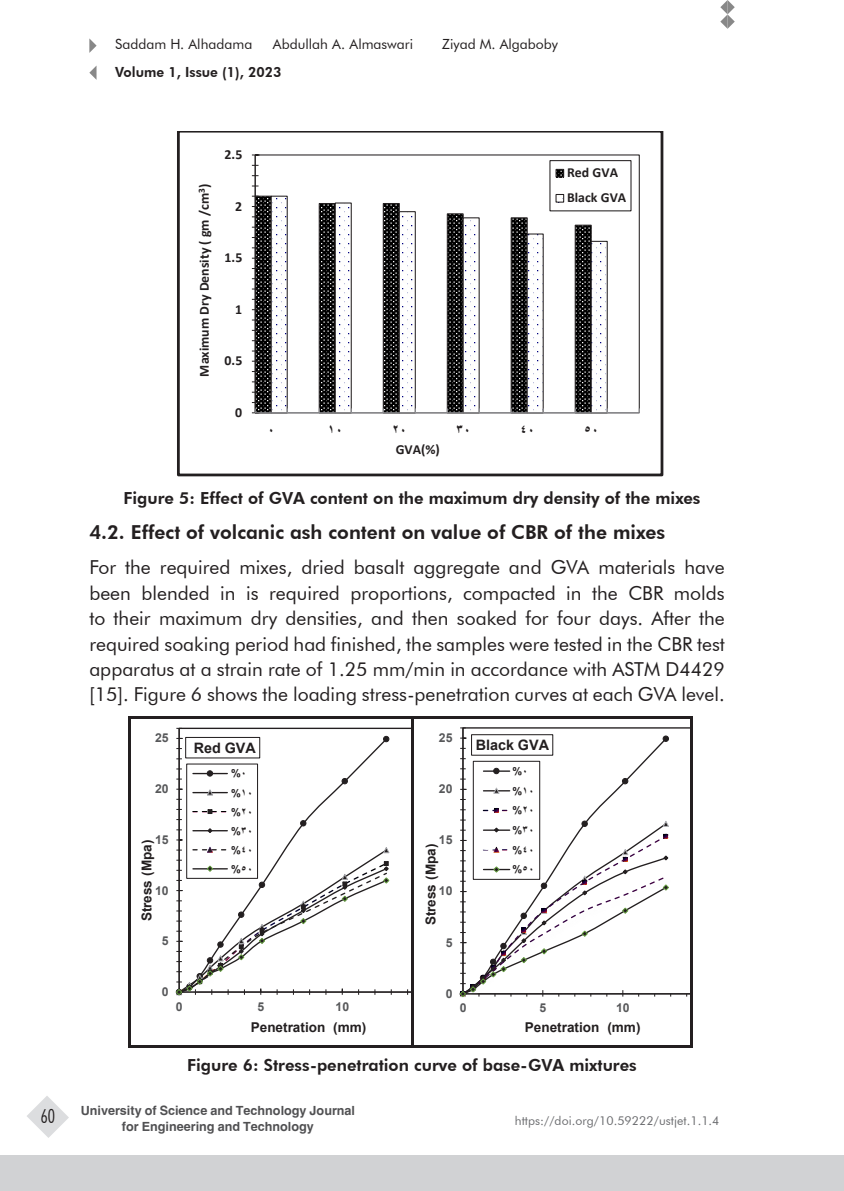
<style>
.page{position:relative;width:844px;height:1191px;background:#fff}
.page>*{position:absolute;margin:0;border:0;box-sizing:border-box;transform-origin:0 0}
.نص_الفقرات_انجليزي{font:19.25px/25.4px "Futura BT";color:#231f20;text-align:justify}
.نص_الفقرات_انجليزي-2{font:800 19.25px "Futura BT";color:#231f20}
.t1{font:300 condensed 19.25px "Futura BT";color:#231f20}
.عنوان_جدول_انجليزي{font:800 16.62px "Futura BT";color:#231f20}
.t2{font:14.53px/16.4px "Hacen Saudi Arabia";color:#505052;text-align:center}
.t3{font:700 14.35px "Arial";color:#231f20}
.t4{font:14px "Futura BT";color:#231f20}
.t5{font:800 14px "Futura BT";color:#231f20}
.t6{font:700 13.83px/25.2px "Calibri";color:#231f20}
.t7{font:700 13.83px "Arial";letter-spacing:.005em;color:#231f20}
.t8{font:700 13.47px "Arial";color:#231f20}
.t9{font:12.25px "Futura BT";letter-spacing:.005em;color:#6c6d70}
.t10{font:700 12.25px "Arial";letter-spacing:.005em;color:#57585a}
.t11{font:700 11.03px "Arial";color:#231f20}
.t12{font:700 10.85px/19.1px "Arial";letter-spacing:.005em;color:#231f20}
</style>
<div class="page">
<svg style="left:27px;top:1096px;width:42px;height:42px"></svg>
<svg style="left:89px;top:38px;width:8px;height:15px"></svg>
<svg style="left:89px;top:66px;width:7px;height:13px"></svg>
<svg style="left:720px;top:0;width:14px;height:29px"></svg>
<div style="left:0;top:1155px;width:843px;height:36px;background:#d1d2d4"></div>
<svg style="left:177px;top:131px;width:486px;height:345px"></svg>
<hr style="left:131px;top:716px;width:280px;height:3px;background:#231f20">
<hr style="left:414px;top:716px;width:276px;height:3px;background:#231f20">
<hr style="left:128px;top:719px;width:3px;height:326px;background:#231f20">
<hr style="left:131px;top:1045px;width:280px;height:3px;background:#231f20">
<hr style="left:411px;top:719px;width:3px;height:326px;background:#231f20">
<hr style="left:414px;top:1045px;width:276px;height:3px;background:#231f20">
<hr style="left:690px;top:719px;width:2px;height:326px;background:#231f20">
<svg style="left:178px;top:727px;width:232px;height:264px"></svg>
<hr style="left:179px;top:728px;width:1px;height:264px;background:#231f20">
<hr style="left:179px;top:991px;width:231px;height:1px;background:#231f20">
<svg style="left:179px;top:737px;width:209px;height:109px"></svg>
<svg style="left:300px;top:820px;width:6px;height:6px"></svg>
<svg style="left:341px;top:778px;width:6px;height:6px"></svg>
<svg style="left:383px;top:736px;width:6px;height:6px"></svg>
<div style="left:185px;top:737px;width:75px;height:21px;border:1px solid #231f20"></div>
<div style="left:186px;top:763px;width:72px;height:116px;border:1px solid #231f20"></div>
<hr style="left:193px;top:773px;width:34px;height:1px;background:#231f20">
<svg style="left:207px;top:770px;width:6px;height:6px"></svg>
<hr style="left:193px;top:792px;width:34px;height:1px;background:#231f20">
<svg style="left:206px;top:789px;width:8px;height:6px"></svg>
<svg style="left:192px;top:808px;width:34px;height:6px"></svg>
<hr style="left:193px;top:830px;width:34px;height:1px;background:#231f20">
<svg style="left:206px;top:827px;width:7px;height:7px"></svg>
<svg style="left:175px;top:846px;width:216px;height:149px"></svg>
<svg style="left:463px;top:727px;width:226px;height:15px"></svg>
<hr style="left:462px;top:728px;width:1px;height:265px;background:#231f20">
<hr style="left:463px;top:993px;width:226px;height:1px;background:#231f20">
<svg style="left:462px;top:737px;width:202px;height:82px"></svg>
<div style="left:621px;top:778px;width:7px;height:6px;border:1px solid #231f20;border-radius:50%"></div>
<div style="left:662px;top:735px;width:6px;height:7px;border:1px solid #231f20;border-radius:50%"></div>
<div style="left:471px;top:734px;width:82px;height:21px;border:1px solid #231f20"></div>
<div style="left:472px;top:761px;width:68px;height:119px;border:1px solid #231f20"></div>
<hr style="left:483px;top:770px;width:26px;height:2px;background:#231f20">
<svg style="left:493px;top:768px;width:6px;height:6px"></svg>
<svg style="left:483px;top:786px;width:26px;height:8px"></svg>
<svg style="left:482px;top:808px;width:25px;height:4px"></svg>
<svg style="left:459px;top:819px;width:212px;height:178px"></svg>
<p class="t4" style="left:115px;top:36px;width:138px">Saddam H. Alhadama</p>
<p class="t4" style="left:273px;top:36px;width:142px">Abdullah A. Almaswari</p>
<p class="t4" style="left:442px;top:36px;width:117px">Ziyad M. Algaboby</p>
<p class="t5" style="left:115px;top:63px;width:168px">Volume 1, Issue (1), 2023</p>
<p class="t6" style="left:191px;top:376px;width:194px;rotate:-90deg">Maximum Dry Density ( gm /cm<sup>3</sup>)</p>
<p class="t6" style="left:224px;top:142px;width:19px">2.5</p>
<p class="t6" style="left:235px;top:193px;width:9px">2</p>
<p class="t6" style="left:224px;top:245px;width:19px">1.5</p>
<p class="t6" style="left:235px;top:296px;width:9px">1</p>
<p class="t6" style="left:224px;top:348px;width:19px">0.5</p>
<p class="t6" style="left:235px;top:399px;width:9px">0</p>
<p class="t6" style="left:567px;top:160px;width:61px">Red GVA<br>Black GVA</p>
<p class="t7" style="left:267px;top:420px;width:9px">0</p>
<p class="t7" style="left:327px;top:420px;width:17px">10</p>
<p class="t7" style="left:391px;top:420px;width:17px">20</p>
<p class="t7" style="left:455px;top:420px;width:17px">30</p>
<p class="t7" style="left:519px;top:420px;width:17px">40</p>
<p class="t7" style="left:583px;top:420px;width:17px">50</p>
<p class="t6" style="left:395px;top:437px;width:46px">GVA(%)</p>
<p class="عنوان_جدول_انجليزي" style="left:123px;top:488px;width:578px">Figure 5: Effect of GVA content on the maximum dry density of the mixes</p>
<p class="نص_الفقرات_انجليزي-2" style="left:89px;top:520px;width:577px">4.2. Effect of volcanic ash content on value of CBR of the mixes</p>
<p class="نص_الفقرات_انجليزي" style="left:89px;top:554px;width:636px">For the required mixes, dried basalt aggregate and GVA materials have been blended in is required proportions, compacted in the CBR molds to their maximum dry densities, and then soaked for four days. After the required soaking period had finished, the samples were tested in the CBR test apparatus at a strain rate of 1.25 mm/min in accordance with ASTM D4429 [15]. Figure 6 shows the loading stress-penetration curves at each GVA level.</p>
<p class="t10" style="left:155px;top:729px;width:15px">25</p>
<p class="t10" style="left:155px;top:780px;width:15px">20</p>
<p class="t10" style="left:155px;top:831px;width:15px">15</p>
<p class="t8" style="left:137px;top:921px;width:83px;rotate:-90deg">Stress (Mpa)</p>
<p class="t10" style="left:155px;top:881px;width:15px">10</p>
<p class="t3" style="left:194px;top:737px;width:64px">Red GVA</p>
<p class="t12" style="left:231px;top:764px;width:24px">%0 %10 %20 %30 %40 %50</p>
<p class="t10" style="left:439px;top:729px;width:15px">25</p>
<p class="t10" style="left:439px;top:780px;width:15px">20</p>
<p class="t10" style="left:439px;top:831px;width:15px">15</p>
<p class="t8" style="left:421px;top:925px;width:83px;rotate:-90deg">Stress (Mpa)</p>
<p class="t10" style="left:439px;top:882px;width:15px">10</p>
<p class="t3" style="left:475px;top:735px;width:75px">Black GVA</p>
<p class="t12" style="left:512px;top:762px;width:17px">%0</p>
<p class="t11" style="left:512px;top:783px;width:24px">%10</p>
<p class="t12" style="left:512px;top:801px;width:24px;line-height:19.6px;text-align:justify">%20 %30 %40 %50</p>
<p class="t10" style="left:162px;top:932px;width:8px">5</p>
<p class="t10" style="left:445px;top:933px;width:8px">5</p>
<p class="t10" style="left:162px;top:983px;width:8px">0</p>
<p class="t10" style="left:445px;top:984px;width:8px">0</p>
<p class="t10" style="left:176px;top:997px;width:8px">0</p>
<p class="t10" style="left:257px;top:997px;width:8px">5</p>
<p class="t10" style="left:335px;top:997px;width:15px">10</p>
<p class="t10" style="left:459px;top:999px;width:8px">0</p>
<p class="t10" style="left:539px;top:999px;width:8px">5</p>
<p class="t10" style="left:616px;top:999px;width:15px">10</p>
<p class="t8" style="left:251px;top:1017px;width:117px">Penetration (mm)</p>
<p class="t8" style="left:525px;top:1018px;width:117px">Penetration (mm)</p>
<p class="عنوان_جدول_انجليزي" style="left:187px;top:1055px;width:451px">Figure 6: Stress-penetration curve of base-GVA mixtures</p>
<p class="t1" style="left:40px;top:1104px;width:16px">60</p>
<p class="t2" style="left:81px;top:1103px;width:276px">University of Science and Technology Journal for Engineering and Technology</p>
<p class="t9" style="left:514px;top:1112px;width:206px">https://doi.org/10.59222/ustjet.1.1.4</p>
</div>
